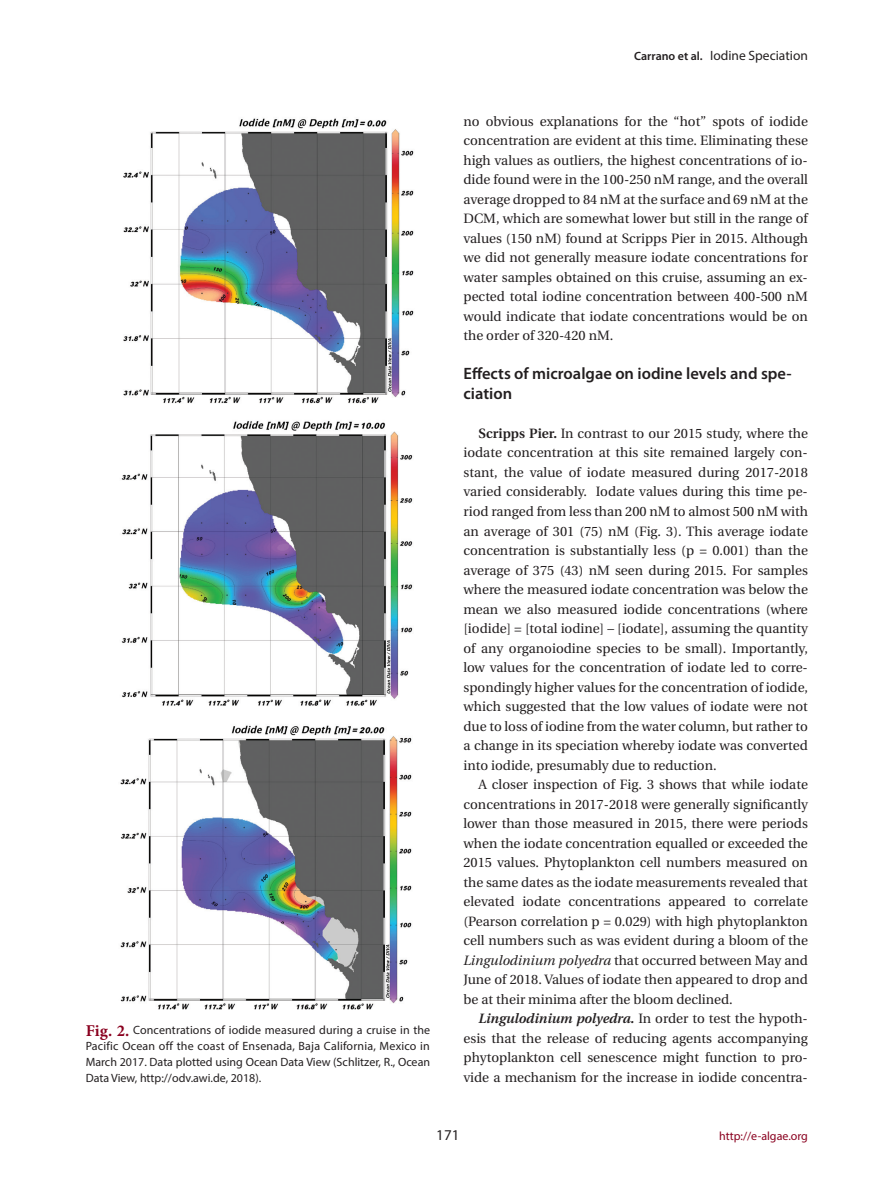
<style>
.page{position:relative;width:893px;height:1191px;background:#fff}
.page>*{position:absolute;margin:0;border:0;box-sizing:border-box;transform-origin:0 0}
.중제목_기준선격자{font:600 16.5px/19.5px "Myriad Pro";color:#231f20}
.t1{font:15px "Myriad Pro";color:#231f20}
.본문내용_공통{font:13.5px/19.5px "Utopia";color:#231f20;text-align:justify}
.t2{font:13.5px "Myriad Pro";color:#231f20}
.테이블_이미지_캡션{font:12px/15.8px "Myriad Pro";color:#231f20;text-align:justify}
.t3{font:12px "Myriad Pro";color:#8a011f}
.s1{font-family:"Minion Pro";font-weight:700;font-size:16.5px;color:#8a011f}
.s2{font-weight:600;font-size:12px}
.s3{font-weight:600}
.s4{font-style:italic}
.s5{font-weight:600;font-style:italic}
</style>
<div class="page">
<img style="left:123px;top:118px;width:291px;height:286px">
<img style="left:121px;top:421px;width:292px;height:285px">
<img style="left:120px;top:725px;width:292px;height:285px">
<p class="테이블_이미지_캡션" style="left:86px;top:1022px;width:346px"><span class="s1">Fig. 2.</span> Concentrations of iodide measured during a cruise in the Pacific Ocean off the coast of Ensenada, Baja California, Mexico in March 2017. Data plotted using Ocean Data View (Schlitzer, R., Ocean Data View, http://odv.awi.de, 2018).</p>
<p class="t2" style="left:634px;top:47px;width:175px"><span class="s2">Carrano et al.</span> Iodine Speciation</p>
<p class="본문내용_공통" style="left:463px;top:112px;width:346px">no obvious explanations for the “hot” spots of iodide concentration are evident at this time. Eliminating these high values as outliers, the highest concentrations of io&shy;dide found were in the 100-250 nM range, and the overall average dropped to 84 nM at the surface and 69 nM at the DCM, which are somewhat lower but still in the range of values (150 nM) found at Scripps Pier in 2015. Although we did not generally measure iodate concentrations for water samples obtained on this cruise, assuming an ex&shy;pected total iodine concentration between 400-500 nM would indicate that iodate concentrations would be on the order of 320-420 nM.</p>
<p class="중제목_기준선격자" style="left:463px;top:364px;width:330px">Effects of microalgae on iodine levels and spe&shy;ciation</p>
<p class="본문내용_공통" style="left:463px;top:424px;width:346px;text-indent:15px"><span class="s3">Scripps Pier.</span> In contrast to our 2015 study, where the iodate concentration at this site remained largely con&shy;stant, the value of iodate measured during 2017-2018 varied considerably. Iodate values during this time pe&shy;riod ranged from less than 200 nM to almost 500 nM with an average of 301 (75) nM (Fig. 3). This average iodate concentration is substantially less (p = 0.001) than the average of 375 (43) nM seen during 2015. For samples where the measured iodate concentration was below the mean we also measured iodide concentrations (where [iodide] = [total iodine] – [iodate], assuming the quantity of any organoiodine species to be small). Importantly, low values for the concentration of iodate led to corre&shy;spondingly higher values for the concentration of iodide, which suggested that the low values of iodate were not due to loss of iodine from the water column, but rather to a change in its speciation whereby iodate was converted into iodide, presumably due to reduction.</p>
<p class="본문내용_공통" style="left:463px;top:775px;width:346px;text-indent:15px">A closer inspection of Fig. 3 shows that while iodate concentrations in 2017-2018 were generally significantly lower than those measured in 2015, there were periods when the iodate concentration equalled or exceeded the 2015 values. Phytoplankton cell numbers measured on the same dates as the iodate measurements revealed that elevated iodate concentrations appeared to correlate (Pearson correlation p = 0.029) with high phytoplankton cell numbers such as was evident during a bloom of the <span class="s4">Lingulodinium polyedra</span> that occurred between May and June of 2018. Values of iodate then appeared to drop and be at their minima after the bloom declined.</p>
<p class="본문내용_공통" style="left:463px;top:1009px;width:346px;text-indent:15px"><span class="s5">Lingulodinium polyedra.</span> In order to test the hypoth&shy;esis that the release of reducing agents accompanying phytoplankton cell senescence might function to pro&shy;vide a mechanism for the increase in iodide concentra-</p>
<p class="t1" style="left:436px;top:1125px;width:25px">171</p>
<p class="t3" style="left:719px;top:1128px;width:90px">http://e-algae.org</p>
</div>
